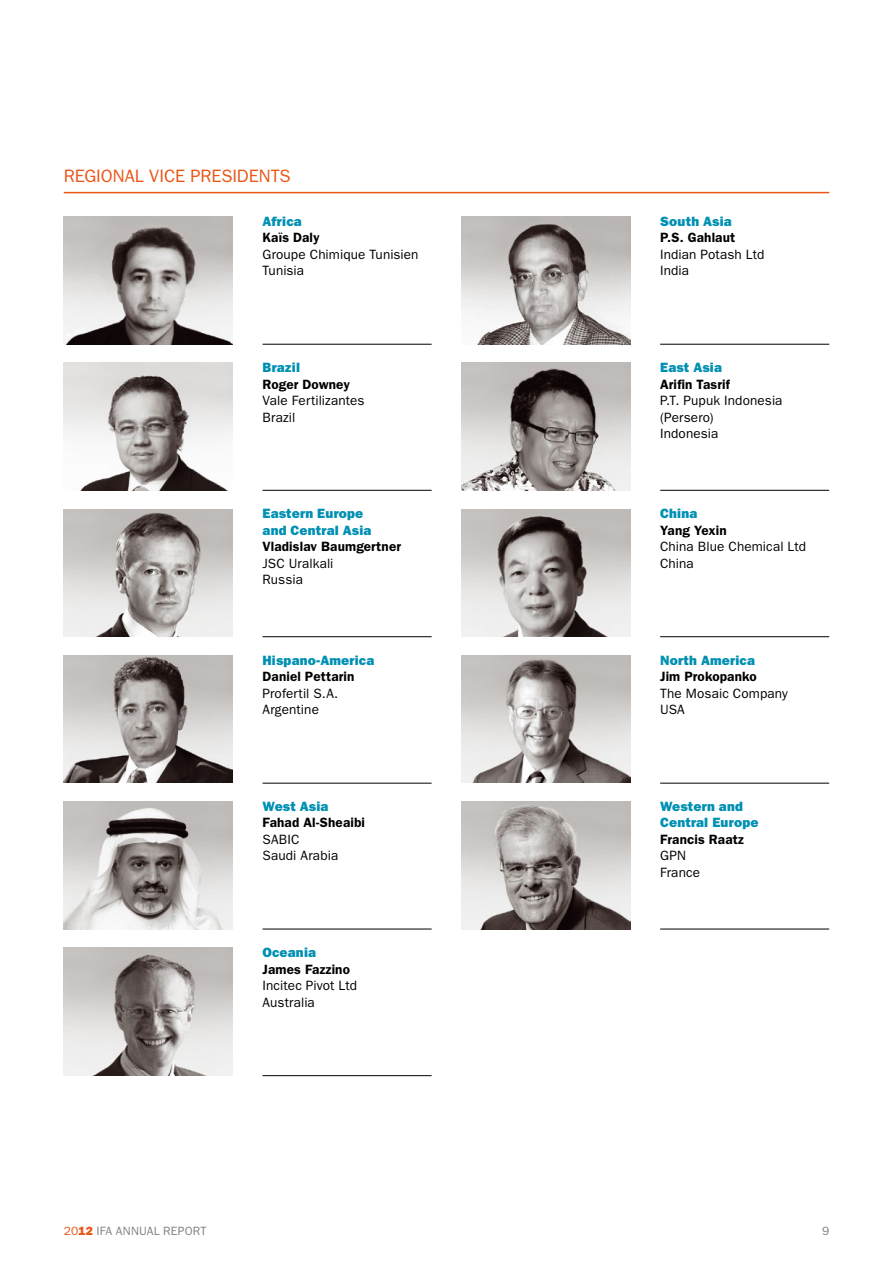
<style>
.page{position:relative;width:893px;height:1263px;background:#fff}
.page>*{position:absolute;margin:0;border:0;box-sizing:border-box;transform-origin:0 0}
.t1{font:18px "ITC Franklin Gothic Std";letter-spacing:-.005em;color:#ea5617}
.t2{font:13.5px/16.5px "ITC Franklin Gothic Std";letter-spacing:.005em;color:#000}
.t3{font:600 13.5px "ITC Franklin Gothic Std";letter-spacing:.01em;color:#000}
.t4{font:13.5px/16.5px "ITC Franklin Gothic Std Hvy";letter-spacing:.01em;color:#0090b3}
.t5{font:12px "ITC Franklin Gothic Std";letter-spacing:.015em;color:#818084}
.s1{color:#ea5617}
.s2{font-family:"ITC Franklin Gothic Std Hvy";color:#ea5617}
</style>
<div class="page">
<img style="left:64px;top:217px;width:169px;height:127px">
<img style="left:461px;top:217px;width:169px;height:127px">
<img style="left:64px;top:363px;width:169px;height:127px">
<img style="left:461px;top:363px;width:169px;height:127px">
<img style="left:64px;top:655px;width:169px;height:128px">
<img style="left:461px;top:655px;width:169px;height:128px">
<img style="left:64px;top:802px;width:169px;height:127px">
<img style="left:461px;top:802px;width:169px;height:127px">
<img style="left:64px;top:948px;width:169px;height:127px">
<hr style="left:263px;top:344px;width:169px;height:1px;background:#000">
<hr style="left:660px;top:344px;width:169px;height:1px;background:#000">
<hr style="left:263px;top:490px;width:169px;height:1px;background:#000">
<hr style="left:660px;top:490px;width:169px;height:1px;background:#000">
<hr style="left:263px;top:636px;width:169px;height:1px;background:#000">
<hr style="left:660px;top:636px;width:169px;height:1px;background:#000">
<hr style="left:263px;top:783px;width:169px;height:1px;background:#000">
<hr style="left:660px;top:783px;width:169px;height:1px;background:#000">
<hr style="left:263px;top:929px;width:169px;height:1px;background:#000">
<hr style="left:660px;top:929px;width:169px;height:1px;background:#000">
<hr style="left:263px;top:1075px;width:169px;height:1px;background:#000">
<img style="left:64px;top:510px;width:169px;height:127px">
<img style="left:461px;top:509px;width:169px;height:128px">
<hr style="left:64px;top:192px;width:765px;height:1px;background:#ea5617">
<h1 class="t1" style="left:64px;top:166px;width:227px">Regional Vice Presidents</h1>
<p class="t4" style="left:263px;top:213px;width:41px">Africa</p>
<p class="t3" style="left:263px;top:230px;width:59px">Kaïs Daly</p>
<p class="t2" style="left:263px;top:246px;width:157px">Groupe Chimique Tunisien<br>Tunisia</p>
<p class="t4" style="left:263px;top:359px;width:39px">Brazil</p>
<p class="t3" style="left:263px;top:376px;width:89px">Roger Downey</p>
<p class="t2" style="left:263px;top:392px;width:104px">Vale Fertilizantes<br>Brazil</p>
<p class="t4" style="left:263px;top:505px;width:110px">Eastern Europe and Central Asia</p>
<p class="t3" style="left:263px;top:539px;width:140px">Vladislav Baumgertner</p>
<p class="t2" style="left:263px;top:555px;width:72px">JSC Uralkali<br>Russia</p>
<p class="t4" style="left:263px;top:652px;width:113px">Hispano-America</p>
<p class="t3" style="left:263px;top:668px;width:93px">Daniel Pettarin</p>
<p class="t2" style="left:263px;top:685px;width:77px">Profertil S.A.<br>Argentine</p>
<p class="t4" style="left:263px;top:798px;width:67px">West Asia</p>
<p class="t3" style="left:263px;top:815px;width:104px">Fahad Al-Sheaibi</p>
<p class="t2" style="left:263px;top:831px;width:77px">SABIC<br>Saudi Arabia</p>
<p class="t4" style="left:263px;top:944px;width:55px">Oceania</p>
<p class="t3" style="left:263px;top:961px;width:89px">James Fazzino</p>
<p class="t2" style="left:263px;top:977px;width:96px">Incitec Pivot Ltd<br>Australia</p>
<p class="t4" style="left:660px;top:213px;width:73px">South Asia</p>
<p class="t3" style="left:660px;top:230px;width:77px">P.S. Gahlaut</p>
<p class="t2" style="left:660px;top:246px;width:106px">Indian Potash Ltd<br>India</p>
<p class="t4" style="left:660px;top:359px;width:63px">East Asia</p>
<p class="t3" style="left:660px;top:376px;width:71px">Arifin Tasrif</p>
<p class="t2" style="left:660px;top:392px;width:124px">P.T. Pupuk Indonesia (Persero)<br>Indonesia</p>
<p class="t4" style="left:660px;top:505px;width:39px">China</p>
<p class="t3" style="left:660px;top:522px;width:68px">Yang Yexin</p>
<p class="t2" style="left:660px;top:539px;width:147px">China Blue Chemical Ltd<br>China</p>
<p class="t4" style="left:660px;top:652px;width:96px">North America</p>
<p class="t3" style="left:660px;top:668px;width:98px">Jim Prokopanko</p>
<p class="t2" style="left:660px;top:685px;width:129px">The Mosaic Company<br>USA</p>
<p class="t4" style="left:660px;top:798px;width:100px">Western and<br>Central Europe</p>
<p class="t3" style="left:660px;top:831px;width:85px">Francis Raatz</p>
<p class="t2" style="left:660px;top:847px;width:41px">GPN<br>France</p>
<p class="t5" style="left:64px;top:1224px;width:144px"><span class="s1">20</span><span class="s2">12</span> IFA Annual r eport</p>
<p class="t5" style="left:822px;top:1224px;width:9px">9</p>
</div>
